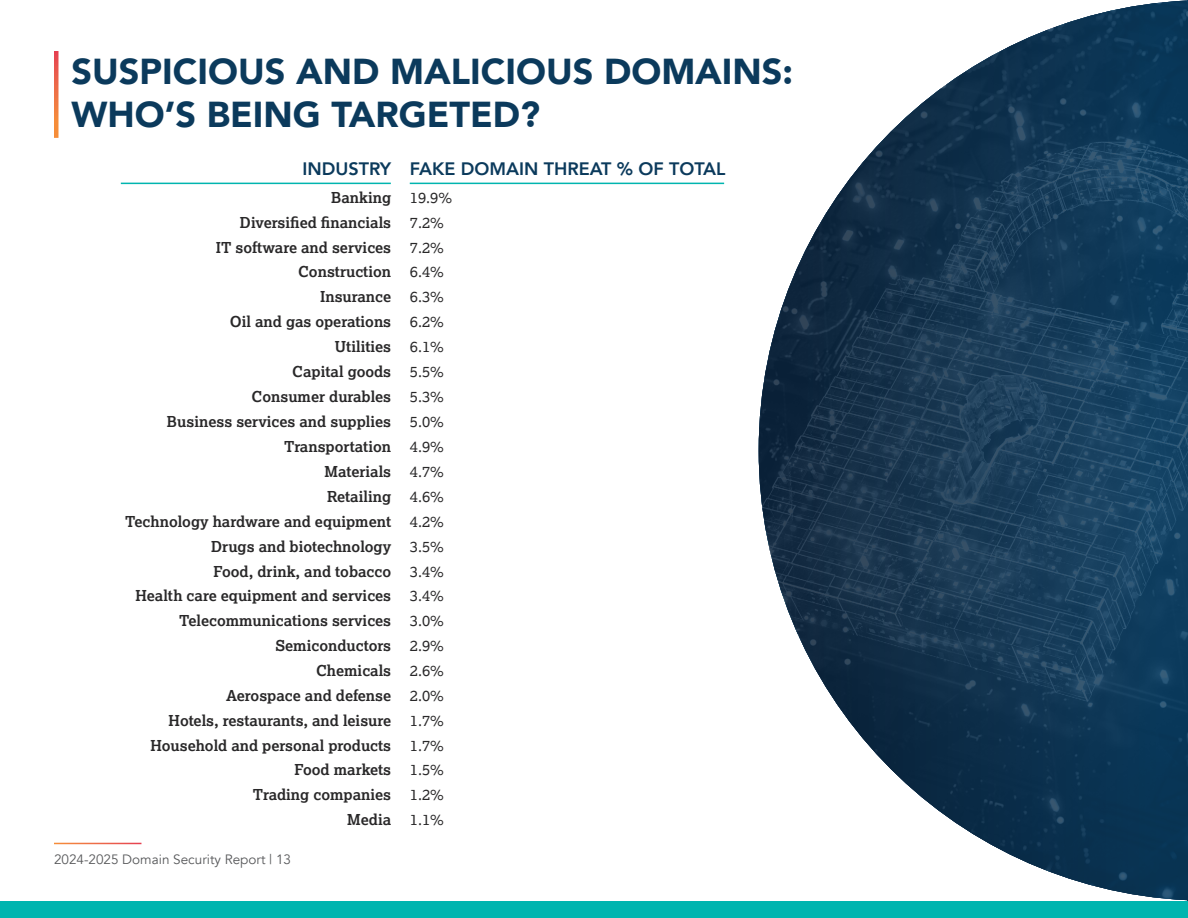
<style>
.page{position:relative;width:1188px;height:918px;background:#fff}
.page>*{position:absolute;margin:0;border:0;box-sizing:border-box;transform-origin:0 0}
.t1{font:900 36px/43.2px "Avenir";color:#0b3a5c}
.t2{font:800 18px "Avenir";color:#0b3a5c}
.t3{font:700 15px "Lexia";color:#292829}
.t4{font:15px/24.9px "Lexia";color:#292829;text-align:right}
.t5{font:13.5px "Avenir";color:#58595b}
.s1{font-weight:400}
.s2{font-weight:700}
</style>
<div class="page">
<svg style="left:759px;top:0;width:429px;height:901px"></svg>
<div style="left:0;top:901px;width:1188px;height:17px;background:#00b5af"></div>
<svg style="left:54px;top:51px;width:4px;height:87px"></svg>
<hr style="left:121px;top:183px;width:270px;height:1px;background:#00b5af">
<hr style="left:410px;top:183px;width:314px;height:1px;background:#00b5af">
<h1 class="t1" style="left:72px;top:49px;width:723px">SUSPICIOUS AND MALICIOUS DOMAINS:<br>WHO’S BEING TARGETED?</h1>
<p class="t2" style="left:303px;top:155px;width:425px">INDUSTRY FAKE DOMAIN THREAT % OF TOTAL</p>
<p class="t3" style="left:331px;top:188px;width:62px">Banking</p>
<p class="t4" style="left:410px;top:185px;width:44px">19.9%</p>
<p class="t3" style="left:240px;top:213px;width:153px">Diversified financials</p>
<p class="t4" style="left:410px;top:210px;width:36px">7.2%</p>
<p class="t3" style="left:216px;top:238px;width:177px">IT software and services</p>
<p class="t4" style="left:410px;top:234px;width:36px">7.2%</p>
<p class="t3" style="left:298px;top:263px;width:95px">Construction</p>
<p class="t4" style="left:410px;top:259px;width:36px">6.4%</p>
<p class="t3" style="left:320px;top:287px;width:125px">Insurance <span class="s1">6.3%</span></p>
<p class="t3" style="left:230px;top:312px;width:163px">Oil and gas operations</p>
<p class="t4" style="left:410px;top:309px;width:36px">6.2%</p>
<p class="t3" style="left:335px;top:337px;width:58px">Utilities</p>
<p class="t4" style="left:410px;top:334px;width:36px">6.1%</p>
<p class="t3" style="left:292px;top:362px;width:100px">Capital goods</p>
<p class="t4" style="left:410px;top:359px;width:36px">5.5%</p>
<p class="t3" style="left:252px;top:387px;width:141px">Consumer durables</p>
<p class="t4" style="left:410px;top:383px;width:36px">5.3%</p>
<p class="t3" style="left:167px;top:412px;width:226px">Business services and supplies</p>
<p class="t4" style="left:410px;top:408px;width:36px">5.0%</p>
<p class="t3" style="left:284px;top:437px;width:109px">Transportation</p>
<p class="t4" style="left:410px;top:434px;width:36px">4.9%</p>
<p class="t3" style="left:325px;top:462px;width:68px">Materials</p>
<p class="t4" style="left:410px;top:459px;width:36px">4.7%</p>
<p class="t3" style="left:327px;top:487px;width:66px">Retailing</p>
<p class="t4" style="left:410px;top:484px;width:36px">4.6%</p>
<p class="t3" style="left:125px;top:512px;width:320px">Technology hardware and equipment <span class="s1">4.2%</span></p>
<p class="t3" style="left:211px;top:537px;width:182px">Drugs and biotechnology</p>
<p class="t4" style="left:410px;top:534px;width:36px">3.5%</p>
<p class="t3" style="left:214px;top:562px;width:179px">Food, drink, and tobacco</p>
<p class="t4" style="left:410px;top:558px;width:36px">3.4%</p>
<p class="t3" style="left:135px;top:587px;width:257px">Health care equipment and services</p>
<p class="t4" style="left:410px;top:583px;width:36px">3.4%</p>
<p class="t3" style="left:179px;top:611px;width:214px">Telecommunications services</p>
<p class="t4" style="left:410px;top:608px;width:36px">3.0%</p>
<p class="t3" style="left:276px;top:636px;width:117px">Semiconductors</p>
<p class="t4" style="left:410px;top:633px;width:36px">2.9%</p>
<p class="t3" style="left:316px;top:661px;width:77px">Chemicals</p>
<p class="t4" style="left:410px;top:658px;width:36px">2.6%</p>
<p class="t3" style="left:226px;top:686px;width:166px">Aerospace and defense</p>
<p class="t4" style="left:410px;top:683px;width:36px">2.0%</p>
<p class="t3" style="left:169px;top:711px;width:224px">Hotels, restaurants, and leisure</p>
<p class="t4" style="left:410px;top:707px;width:36px">1.7%</p>
<p class="t3" style="left:150px;top:736px;width:242px">Household and personal products</p>
<p class="t4" style="left:410px;top:732px;width:36px">1.7%</p>
<p class="t3" style="left:295px;top:760px;width:98px">Food markets</p>
<p class="t4" style="left:410px;top:757px;width:36px">1.5%</p>
<p class="t3" style="left:253px;top:785px;width:140px">Trading companies</p>
<p class="t4" style="left:347px;top:782px;width:98px">1.2%<br><span class="s2">Media</span> 1.1%</p>
<p class="t5" style="left:54px;top:851px;width:239px">2024-2025 Domain Security Report | 13</p>
</div>
